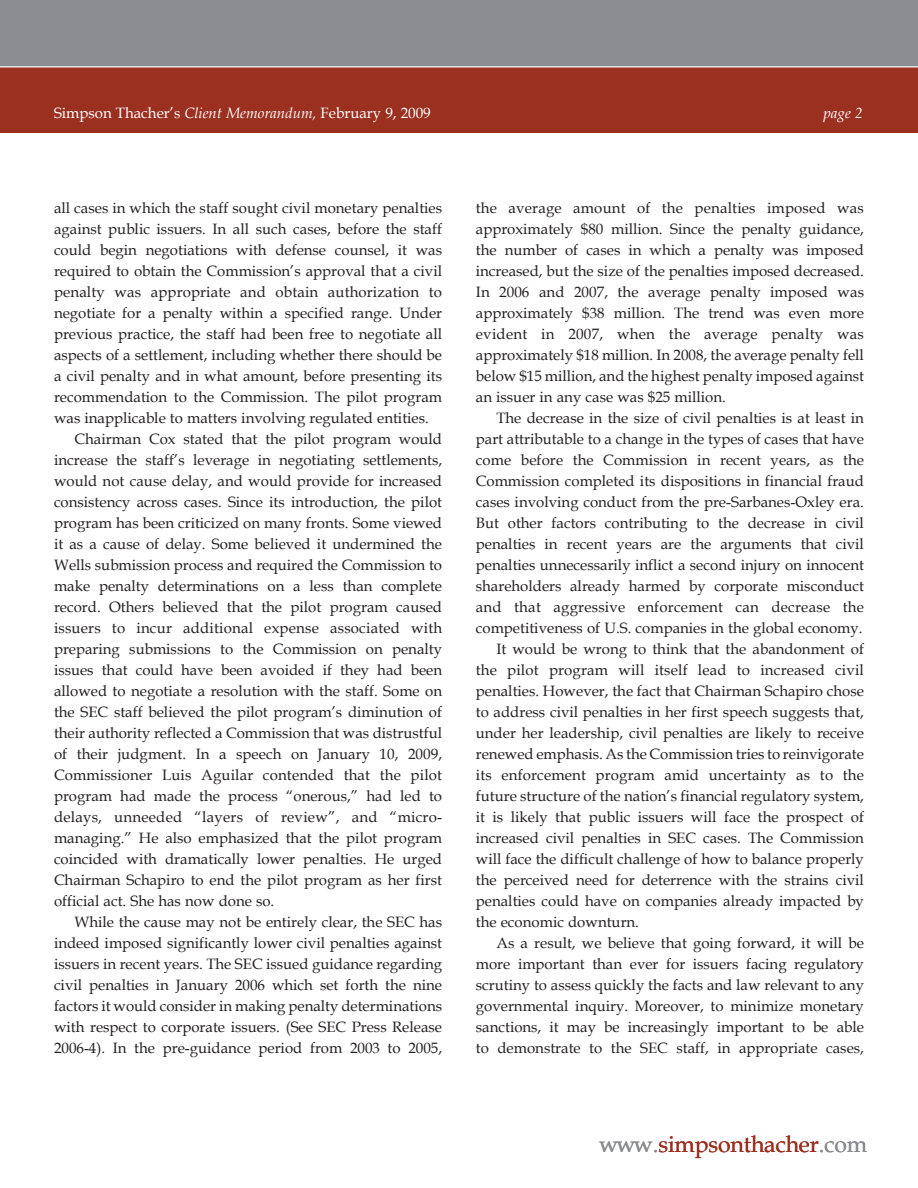
<style>
.page{position:relative;width:918px;height:1188px;background:#fff}
.page>*{position:absolute;margin:0;border:0;box-sizing:border-box;transform-origin:0 0}
.t1{font:22.95px "Book Antiqua";letter-spacing:-.005em;color:#9b2f20}
.t2{font:15px/21px "Book Antiqua";color:#231f20;text-align:justify}
.t3{font:15px "Book Antiqua";color:#fff}
.t4{font:italic 15px "Book Antiqua";color:#fff}
.s1{font-style:italic}
.s2{color:#8a8c8f}
</style>
<div class="page">
<div style="left:0;top:66px;width:918px;height:66px;background:#9b2f20"></div>
<div style="left:0;top:0;width:918px;height:66px;background:#8a8c8f"></div>
<hr style="left:0;top:66px;width:918px;height:1px;background:#fff">
<p class="t3" style="left:54px;top:102px;width:378px">Simpson Thacher’s <span class="s1">Client Memorandum,</span> February 9, 2009</p>
<p class="t4" style="left:823px;top:102px;width:41px">page 2</p>
<p class="t3" style="left:321px;top:102px;width:73px">January 16</p>
<p class="t4" style="left:820px;top:102px;width:44px">page X</p>
<p class="t2" style="left:54px;top:197px;width:390px">all cases in which the staff sought civil monetary penalties</p>
<p class="t2" style="left:54px;top:218px;width:390px">against public issuers. In all such cases, before the staff</p>
<p class="t2" style="left:54px;top:239px;width:390px">could begin negotiations with defense counsel, it was</p>
<p class="t2" style="left:54px;top:260px;width:390px">required to obtain the Commission’s approval that a civil</p>
<p class="t2" style="left:54px;top:281px;width:390px">penalty was appropriate and obtain authorization to</p>
<p class="t2" style="left:54px;top:302px;width:390px">negotiate for a penalty within a specified range. Under</p>
<p class="t2" style="left:54px;top:323px;width:390px">previous practice, the staff had been free to negotiate all</p>
<p class="t2" style="left:54px;top:344px;width:390px">aspects of a settlement, including whether there should be</p>
<p class="t2" style="left:54px;top:365px;width:390px">a civil penalty and in what amount, before presenting its</p>
<p class="t2" style="left:54px;top:386px;width:390px">recommendation to the Commission. The pilot program</p>
<p class="t2" style="left:54px;top:407px;width:376px">was inapplicable to matters involving regulated entities.</p>
<p class="t2" style="left:75px;top:428px;width:369px">Chairman Cox stated that the pilot program would</p>
<p class="t2" style="left:54px;top:449px;width:390px">increase the staff’s leverage in negotiating settlements,</p>
<p class="t2" style="left:54px;top:470px;width:390px">would not cause delay, and would provide for increased</p>
<p class="t2" style="left:54px;top:491px;width:390px">consistency across cases. Since its introduction, the pilot</p>
<p class="t2" style="left:54px;top:512px;width:390px">program has been criticized on many fronts. Some viewed</p>
<p class="t2" style="left:54px;top:533px;width:390px">it as a cause of delay. Some believed it undermined the</p>
<p class="t2" style="left:54px;top:554px;width:390px">Wells submission process and required the Commission to</p>
<p class="t2" style="left:54px;top:575px;width:390px">make penalty determinations on a less than complete</p>
<p class="t2" style="left:54px;top:596px;width:390px">record. Others believed that the pilot program caused</p>
<p class="t2" style="left:54px;top:617px;width:390px">issuers to incur additional expense associated with</p>
<p class="t2" style="left:54px;top:638px;width:390px">preparing submissions to the Commission on penalty</p>
<p class="t2" style="left:54px;top:659px;width:390px">issues that could have been avoided if they had been</p>
<p class="t2" style="left:54px;top:680px;width:390px">allowed to negotiate a resolution with the staff. Some on</p>
<p class="t2" style="left:54px;top:701px;width:390px">the SEC staff believed the pilot program’s diminution of</p>
<p class="t2" style="left:54px;top:722px;width:390px">their authority reflected a Commission that was distrustful</p>
<p class="t2" style="left:54px;top:743px;width:390px">of their judgment. In a speech on January 10, 2009,</p>
<p class="t2" style="left:54px;top:764px;width:390px">Commissioner Luis Aguilar contended that the pilot</p>
<p class="t2" style="left:54px;top:785px;width:390px">program had made the process “onerous,” had led to</p>
<p class="t2" style="left:54px;top:806px;width:390px">delays, unneeded “layers of review”, and “micro-</p>
<p class="t2" style="left:54px;top:827px;width:390px">managing.” He also emphasized that the pilot program</p>
<p class="t2" style="left:54px;top:848px;width:390px">coincided with dramatically lower penalties. He urged</p>
<p class="t2" style="left:54px;top:869px;width:390px">Chairman Schapiro to end the pilot program as her first</p>
<p class="t2" style="left:54px;top:890px;width:222px">official act. She has now done so.</p>
<p class="t2" style="left:75px;top:911px;width:369px">While the cause may not be entirely clear, the SEC has</p>
<p class="t2" style="left:54px;top:932px;width:390px">indeed imposed significantly lower civil penalties against</p>
<p class="t2" style="left:54px;top:953px;width:390px">issuers in recent years. The SEC issued guidance regarding</p>
<p class="t2" style="left:54px;top:974px;width:390px">civil penalties in January 2006 which set forth the nine</p>
<p class="t2" style="left:54px;top:995px;width:390px">factors it would consider in making penalty determinations</p>
<p class="t2" style="left:54px;top:1016px;width:390px">with respect to corporate issuers. (See SEC Press Release</p>
<p class="t2" style="left:54px;top:1037px;width:390px">2006-4). In the pre-guidance period from 2003 to 2005,</p>
<p class="t2" style="left:476px;top:197px;width:390px">the average amount of the penalties imposed was approximately $80 million. Since the penalty guidance, the number of cases in which a penalty was imposed increased, but the size of the penalties imposed decreased.<br>In 2006 and 2007, the average penalty imposed was approximately $38 million. The trend was even more evident in 2007, when the average penalty was approximately $18 million. In 2008, the average penalty fell below $15 million, and the highest penalty imposed against an issuer in any case was $25 million.</p>
<p class="t2" style="left:496px;top:407px;width:369px">The decrease in the size of civil penalties is at least in</p>
<p class="t2" style="left:476px;top:428px;width:390px">part attributable to a change in the types of cases that have</p>
<p class="t2" style="left:476px;top:449px;width:390px">come before the Commission in recent years, as the</p>
<p class="t2" style="left:476px;top:470px;width:390px">Commission completed its dispositions in financial fraud</p>
<p class="t2" style="left:476px;top:491px;width:390px">cases involving conduct from the pre-Sarbanes-Oxley era.</p>
<p class="t2" style="left:476px;top:512px;width:390px">But other factors contributing to the decrease in civil</p>
<p class="t2" style="left:476px;top:533px;width:390px">penalties in recent years are the arguments that civil</p>
<p class="t2" style="left:476px;top:554px;width:390px">penalties unnecessarily inflict a second injury on innocent</p>
<p class="t2" style="left:476px;top:575px;width:390px">shareholders already harmed by corporate misconduct</p>
<p class="t2" style="left:476px;top:596px;width:390px">and that aggressive enforcement can decrease the</p>
<p class="t2" style="left:476px;top:617px;width:388px">competitiveness of U.S. companies in the global economy.</p>
<p class="t2" style="left:496px;top:638px;width:369px">It would be wrong to think that the abandonment of</p>
<p class="t2" style="left:476px;top:659px;width:390px">the pilot program will itself lead to increased civil</p>
<p class="t2" style="left:476px;top:680px;width:390px">penalties. However, the fact that Chairman Schapiro chose</p>
<p class="t2" style="left:476px;top:701px;width:390px">to address civil penalties in her first speech suggests that,</p>
<p class="t2" style="left:476px;top:722px;width:390px">under her leadership, civil penalties are likely to receive</p>
<p class="t2" style="left:476px;top:743px;width:390px">renewed emphasis. As the Commission tries to reinvigorate</p>
<p class="t2" style="left:476px;top:764px;width:390px">its enforcement program amid uncertainty as to the</p>
<p class="t2" style="left:476px;top:785px;width:390px">future structure of the nation’s financial regulatory system,</p>
<p class="t2" style="left:476px;top:806px;width:390px">it is likely that public issuers will face the prospect of</p>
<p class="t2" style="left:476px;top:827px;width:390px">increased civil penalties in SEC cases. The Commission</p>
<p class="t2" style="left:476px;top:848px;width:390px">will face the difficult challenge of how to balance properly</p>
<p class="t2" style="left:476px;top:869px;width:390px">the perceived need for deterrence with the strains civil</p>
<p class="t2" style="left:476px;top:890px;width:390px">penalties could have on companies already impacted by</p>
<p class="t2" style="left:476px;top:911px;width:165px">the economic downturn.</p>
<p class="t2" style="left:496px;top:932px;width:369px">As a result, we believe that going forward, it will be</p>
<p class="t2" style="left:476px;top:953px;width:390px">more important than ever for issuers facing regulatory</p>
<p class="t2" style="left:476px;top:974px;width:390px">scrutiny to assess quickly the facts and law relevant to any</p>
<p class="t2" style="left:476px;top:995px;width:390px">governmental inquiry. Moreover, to minimize monetary</p>
<p class="t2" style="left:476px;top:1016px;width:390px">sanctions, it may be increasingly important to be able</p>
<p class="t2" style="left:476px;top:1037px;width:390px">to demonstrate to the SEC staff, in appropriate cases,</p>
<h1 class="t1" style="left:599px;top:1128px;width:270px"><span class="s2">www.</span>simpsonthacher<span class="s2">.com</span></h1>
</div>
